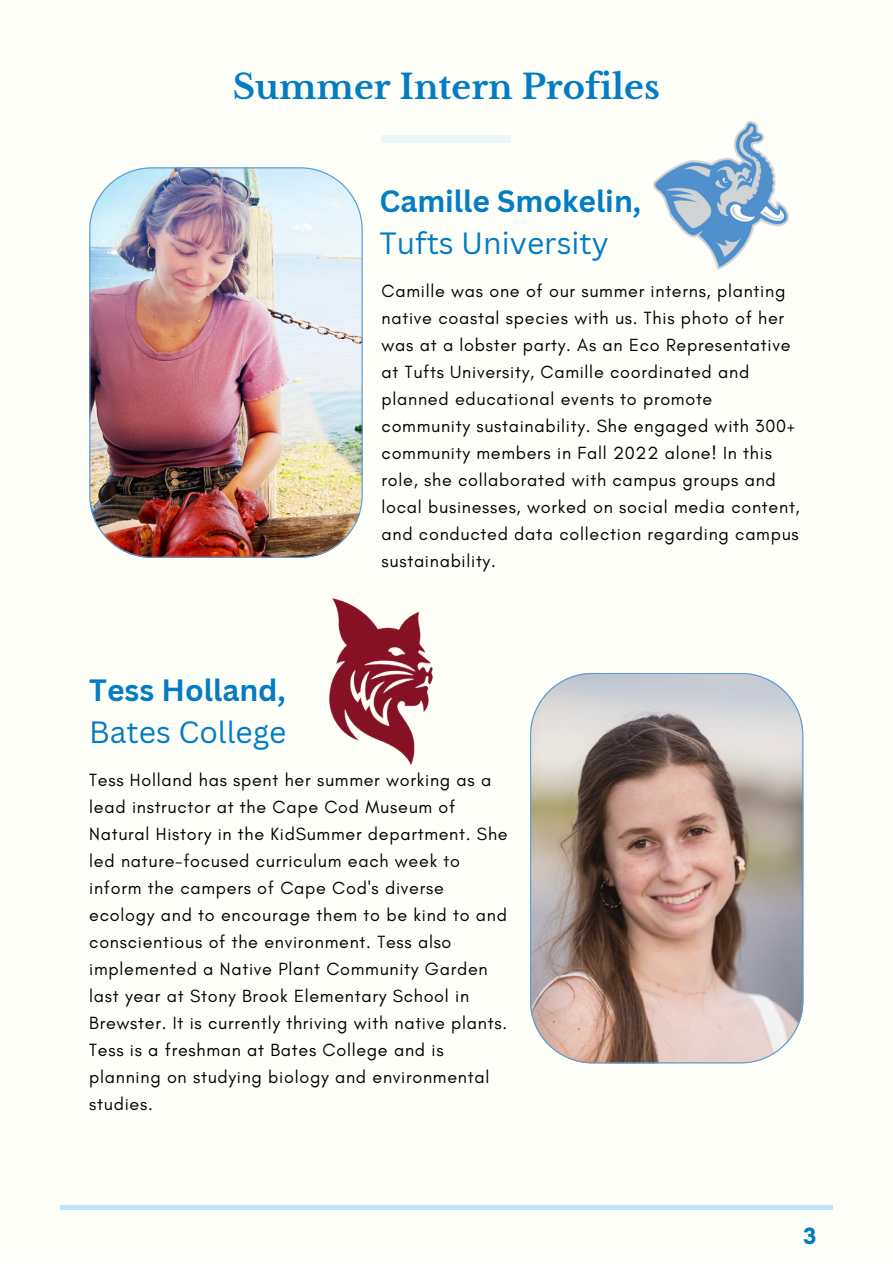
<style>
.page{position:relative;width:893px;height:1264px;background:#fff}
.page>*{position:absolute;margin:0;border:0;box-sizing:border-box;transform-origin:0 0}
.t1{font:700 33.75px "Libre Baskerville";color:#047cc3}
.t2{font:700 30px "Canva Sans";color:#047cc3}
.t3{font:30px "Canva Sans";color:#047cc3}
.t4{font:700 24px "Glacial Indifference";color:#047cc3}
.t5{font:18px/27px "Glacial Indifference";letter-spacing:.04em;color:#000}
</style>
<div class="page">
<div style="left:0;top:0;width:892px;height:1262px;background:#fffff9"></div>
<div style="left:381px;top:135px;width:130px;height:8px;background:#ebf6f9"></div>
<hr style="left:60px;top:1205px;width:772px;height:4px;background:#bfe4f9">
<img style="left:89px;top:167px;width:273px;height:391px">
<img style="left:530px;top:673px;width:273px;height:390px">
<img style="left:653px;top:121px;width:135px;height:148px">
<img style="left:329px;top:598px;width:105px;height:167px">
<p class="t1" style="left:233px;top:67px;width:428px">Summer Intern Profiles</p>
<p class="t2" style="left:379px;top:180px;width:263px">Camille Smokelin,</p>
<p class="t3" style="left:379px;top:222px;width:231px">Tufts University</p>
<p class="t2" style="left:89px;top:669px;width:198px">Tess Holland,</p>
<p class="t3" style="left:89px;top:711px;width:199px">Bates College</p>
<p class="t5" style="left:381px;top:277px;width:419px">Camille was one of our summer interns, planting native coastal species with us. This photo of her was at a lobster party. As an Eco Representative at Tufts University, Camille coordinated and planned educational events to promote community sustainability. She engaged with 300+ community members in Fall 2022 alone! In this role, she collaborated with campus groups and local businesses, worked on social media content, and conducted data collection regarding campus sustainability.</p>
<p class="t5" style="left:89px;top:766px;width:420px">Tess Holland has spent her summer working as a lead instructor at the Cape Cod Museum of Natural History in the KidSummer department. She led nature-focused curriculum each week to inform the campers of Cape Cod's diverse ecology and to encourage them to be kind to and conscientious of the environment. Tess also implemented a Native Plant Community Garden last year at Stony Brook Elementary School in Brewster. It is currently thriving with native plants.<br>Tess is a freshman at Bates College and is planning on studying biology and environmental studies.</p>
<p class="t4" style="left:803px;top:1220px;width:14px">3</p>
</div>
